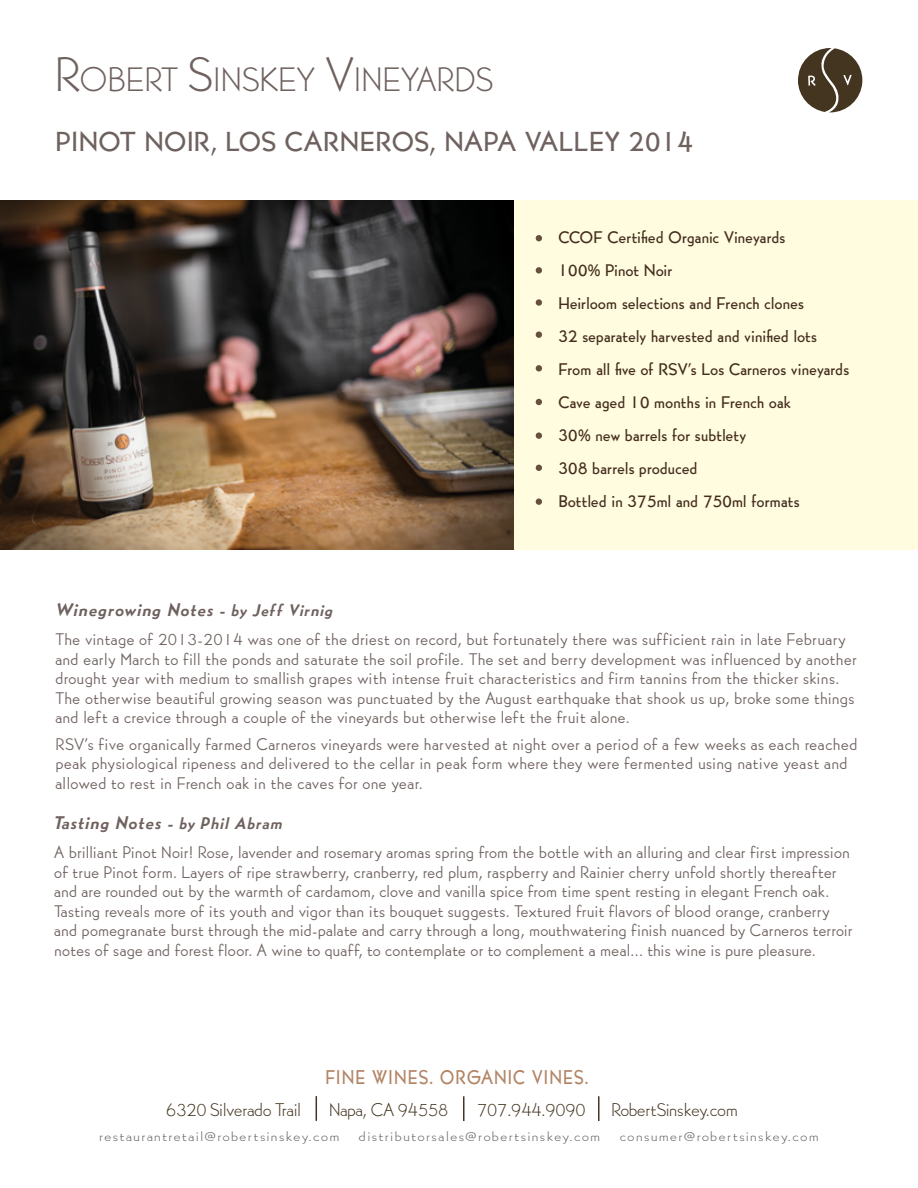
<style>
.page{position:relative;width:918px;height:1188px;background:#fff}
.page>*{position:absolute;margin:0;border:0;box-sizing:border-box;transform-origin:0 0}
.t1{font:300 33.15px "Bernhard Gothic SGOT Std";color:#6e615e}
.t2{font:500 27px "Bernhard Gothic SGOT Std";letter-spacing:.03em;color:#6e615e}
.t3{font:500 19.5px "Bernhard Gothic SGOT Std";letter-spacing:.07em;color:#b38465;scale:.9 1}
.t4{font:300 18px "Bernhard Gothic SGOT Std";color:#443520}
.t5{font:italic 800 18px "Bernhard Gothic SGOT Std";letter-spacing:.035em;color:#6e615e}
.t6{font:16.5px/19.5px "Bernhard Gothic SGOT Std";letter-spacing:.02em;color:#6e615e}
.t7{font:500 16.5px/33px "Bernhard Gothic SGOT Std";letter-spacing:.02em;color:#442d1f}
.t8{font:300 13.2px "Bernhard Gothic SGOT Std";letter-spacing:.1em;color:#636466;scale:1.12 1}
.s1{font-size:47.4px}
.s2{font-size:16.5px}
</style>
<div class="page">
<div style="left:505px;top:200px;width:413px;height:350px;background:#fffcdf"></div>
<img style="left:0;top:200px;width:514px;height:350px">
<svg style="left:798px;top:48px;width:64px;height:64px"></svg>
<svg style="left:316px;top:1096px;width:1px;height:25px"></svg>
<hr style="left:463px;top:1096px;width:2px;height:25px;background:#443520">
<hr style="left:598px;top:1096px;width:2px;height:25px;background:#443520">
<div style="left:536px;top:299px;width:6px;height:7px;background:#685041;border-radius:50%"></div>
<div style="left:536px;top:267px;width:6px;height:7px;background:#685041;border-radius:50%"></div>
<svg style="left:536px;top:235px;width:6px;height:6px"></svg>
<div style="left:536px;top:331px;width:6px;height:7px;background:#685041;border-radius:50%"></div>
<div style="left:536px;top:365px;width:6px;height:7px;background:#685041;border-radius:50%"></div>
<svg style="left:536px;top:465px;width:6px;height:6px"></svg>
<svg style="left:536px;top:399px;width:6px;height:6px"></svg>
<div style="left:536px;top:432px;width:6px;height:7px;background:#685041;border-radius:50%"></div>
<div style="left:536px;top:498px;width:6px;height:7px;background:#685041;border-radius:50%"></div>
<h1 class="t1" style="left:54px;top:59px;width:439px"><span class="s1">R</span>OBERT <span class="s1">S</span>INSKEY <span class="s1">V</span>INEYARDS</h1>
<h2 class="t2" style="left:56px;top:122px;width:639px">PINOT NOIR, LOS CARNEROS, NAPA VALLEY 2014</h2>
<p class="t7" style="left:559px;top:220px;width:292px">CCOF Certified Organic Vineyards<br>100% Pinot Noir<br>Heirloom selections and French clones<br>32 separately harvested and vinified lots<br>From all five of RSV’s Los Carneros vineyards<br>Cave aged 10 months in French oak<br>30% new barrels for subtlety<br>308 barrels produced<br>Bottled in 375ml and 750ml formats</p>
<p class="t5" style="left:56px;top:597px;width:278px">Winegrowing Notes <span class="s2">- by Jeff Virnig</span></p>
<p class="t6" style="left:56px;top:630px;width:803px">The vintage of 2013-2014 was one of the driest on record, but fortunately there was sufficient rain in late February and early March to fill the ponds and saturate the soil profile. The set and berry development was influenced by another drought year with medium to smallish grapes with intense fruit characteristics and firm tannins from the thicker skins.<br>The otherwise beautiful growing season was punctuated by the August earthquake that shook us up, broke some things and left a crevice through a couple of the vineyards but otherwise left the fruit alone.</p>
<p class="t6" style="left:56px;top:734px;width:803px">RSV’s five organically farmed Carneros vineyards were harvested at night over a period of a few weeks as each reached peak physiological ripeness and delivered to the cellar in peak form where they were fermented using native yeast and allowed to rest in French oak in the caves for one year.</p>
<p class="t5" style="left:54px;top:810px;width:230px">Tasting Notes <span class="s2">- by Phil Abram</span></p>
<p class="t6" style="left:54px;top:843px;width:800px">A brilliant Pinot Noir! Rose, lavender and rosemary aromas spring from the bottle with an alluring and clear first impression of true Pinot form. Layers of ripe strawberry, cranberry, red plum, raspberry and Rainier cherry unfold shortly thereafter and are rounded out by the warmth of cardamom, clove and vanilla spice from time spent resting in elegant French oak.<br>Tasting reveals more of its youth and vigor than its bouquet suggests. Textured fruit flavors of blood orange, cranberry and pomegranate burst through the mid-palate and carry through a long, mouthwatering finish nuanced by Carneros terroir notes of sage and forest floor. A wine to quaff, to contemplate or to complement a meal... this wine is pure pleasure.</p>
<p class="t3" style="left:325px;top:1064px;width:294px">FINE WINES. ORGANIC VINES.</p>
<p class="t4" style="left:166px;top:1098px;width:136px">6320 Silverado Trail</p>
<p class="t4" style="left:329px;top:1098px;width:121px">Napa, CA 94558</p>
<p class="t4" style="left:477px;top:1098px;width:110px">707.944.9090</p>
<p class="t4" style="left:611px;top:1098px;width:129px">RobertSinskey.com</p>
<p class="t8" style="left:99px;top:1129px;width:216px">restaurantretail@robertsinskey.com</p>
<p class="t8" style="left:359px;top:1129px;width:217px">distributorsales@robertsinskey.com</p>
<p class="t8" style="left:620px;top:1129px;width:179px">consumer@robertsinskey.com</p>
</div>
